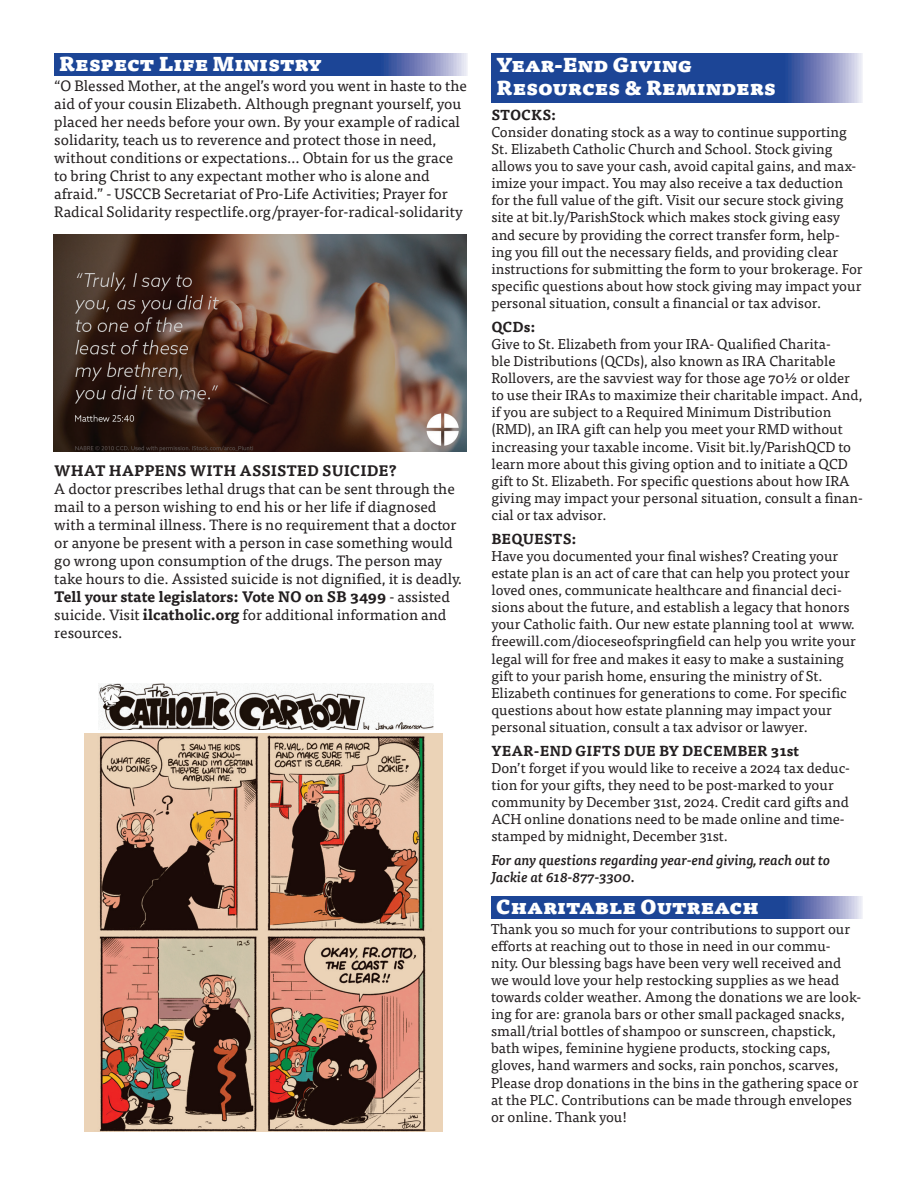
<style>
.page{position:relative;width:918px;height:1188px;background:#fff}
.page>*{position:absolute;margin:0;border:0;box-sizing:border-box;transform-origin:0 0}
.t1{font:900 19.5px/23.4px "Tisa Pro";color:#fff}
.t2{font:15px/18px "Tisa Pro";color:#231f20}
.t3{font:14.25px/17.1px "Tisa Pro";color:#231f20}
.t4{font:italic 500 14.25px/17.1px "Tisa Pro";color:#231f20}
.s1{font-weight:700}
</style>
<div class="page">
<svg style="left:491px;top:53px;width:372px;height:50px;background:#31549e"></svg>
<svg style="left:491px;top:897px;width:372px;height:21px;background:#31549f"></svg>
<img style="left:99px;top:683px;width:334px;height:47px">
<img style="left:85px;top:734px;width:357px;height:398px">
<svg style="left:54px;top:54px;width:414px;height:22px;background:#31549f"></svg>
<img style="left:53px;top:235px;width:413px;height:217px">
<p class="t1" style="left:59px;top:50px;width:264px">Respect Life Ministry</p>
<p class="t2" style="left:54px;top:76px;width:414px">“O Blessed Mother, at the angel’s word you went in haste to the aid of your cousin Elizabeth. Although pregnant yourself, you placed her needs before your own. By your example of radical solidarity, teach us to reverence and protect those in need, without conditions or expectations… Obtain for us the grace to bring Christ to any expectant mother who is alone and afraid.” - USCCB Secretariat of Pro-Life Activities; Prayer for Radical Solidarity respectlife.org/prayer-for-radical-solidarity</p>
<p class="t2" style="left:54px;top:461px;width:409px"><span class="s1">WHAT HAPPENS WITH ASSISTED SUICIDE?<br></span>A doctor prescribes lethal drugs that can be sent through the mail to a person wishing to end his or her life if diagnosed with a terminal illness. There is no requirement that a doctor or anyone be present with a person in case something would go wrong upon consumption of the drugs. The person may take hours to die. Assisted suicide is not dignified, it is deadly.<br><span class="s1">Tell your state legislators: Vote NO on SB 3499</span> - assisted suicide. Visit <span class="s1">ilcatholic.org</span> for additional information and resources.</p>
<p class="t1" style="left:497px;top:52px;width:281px">Year-End Giving<br>Resources &amp; Reminders</p>
<p class="t3" style="left:491px;top:106px;width:373px"><span class="s1">STOCKS:<br></span>Consider donating stock as a way to continue supporting St. Elizabeth Catholic Church and School. Stock giving allows you to save your cash, avoid capital gains, and max&shy;imize your impact. You may also receive a tax deduction for the full value of the gift. Visit our secure stock giving site at bit.ly/ParishStock which makes stock giving easy and secure by providing the correct transfer form, help&shy;ing you fill out the necessary fields, and providing clear instructions for submitting the form to your brokerage. For specific questions about how stock giving may impact your personal situation, consult a financial or tax advisor.</p>
<p class="t3" style="left:491px;top:317px;width:373px"><span class="s1">QCDs:<br></span>Give to St. Elizabeth from your IRA- Qualified Charita-<br>ble Distributions (QCDs), also known as IRA Charitable Rollovers, are the savviest way for those age 70½ or older to use their IRAs to maximize their charitable impact. And, if you are subject to a Required Minimum Distribution (RMD), an IRA gift can help you meet your RMD without increasing your taxable income. Visit bit.ly/ParishQCD to learn more about this giving option and to initiate a QCD gift to St. Elizabeth. For specific questions about how IRA giving may impact your personal situation, consult a finan&shy;cial or tax advisor.</p>
<p class="t3" style="left:491px;top:529px;width:366px"><span class="s1">BEQUESTS:<br></span>Have you documented your final wishes? Creating your estate plan is an act of care that can help you protect your loved ones, communicate healthcare and financial deci&shy;sions about the future, and establish a legacy that honors your Catholic faith. Our new estate planning tool at www. freewill.com/dioceseofspringfield can help you write your legal will for free and makes it easy to make a sustaining gift to your parish home, ensuring the ministry of St.<br>Elizabeth continues for generations to come. For specific questions about how estate planning may impact your personal situation, consult a tax advisor or lawyer.</p>
<p class="t3" style="left:491px;top:741px;width:360px"><span class="s1">YEAR-END GIFTS DUE BY DECEMBER 31st<br></span>Don’t forget if you would like to receive a 2024 tax deduc&shy;tion for your gifts, they need to be post-marked to your community by December 31st, 2024. Credit card gifts and ACH online donations need to be made online and time&shy;stamped by midnight, December 31st.</p>
<p class="t4" style="left:491px;top:851px;width:341px">For any questions regarding year-end giving, reach out to<br>Jackie at 618-877-3300.</p>
<p class="t1" style="left:496px;top:893px;width:264px">Charitable Outreach</p>
<p class="t3" style="left:491px;top:919px;width:372px">Thank you so much for your contributions to support our efforts at reaching out to those in need in our commu&shy;nity. Our blessing bags have been very well received and we would love your help restocking supplies as we head towards colder weather. Among the donations we are look&shy;ing for are: granola bars or other small packaged snacks, small/trial bottles of shampoo or sunscreen, chapstick, bath wipes, feminine hygiene products, stocking caps, gloves, hand warmers and socks, rain ponchos, scarves, Please drop donations in the bins in the gathering space or at the PLC. Contributions can be made through envelopes or online. Thank you!</p>
</div>
